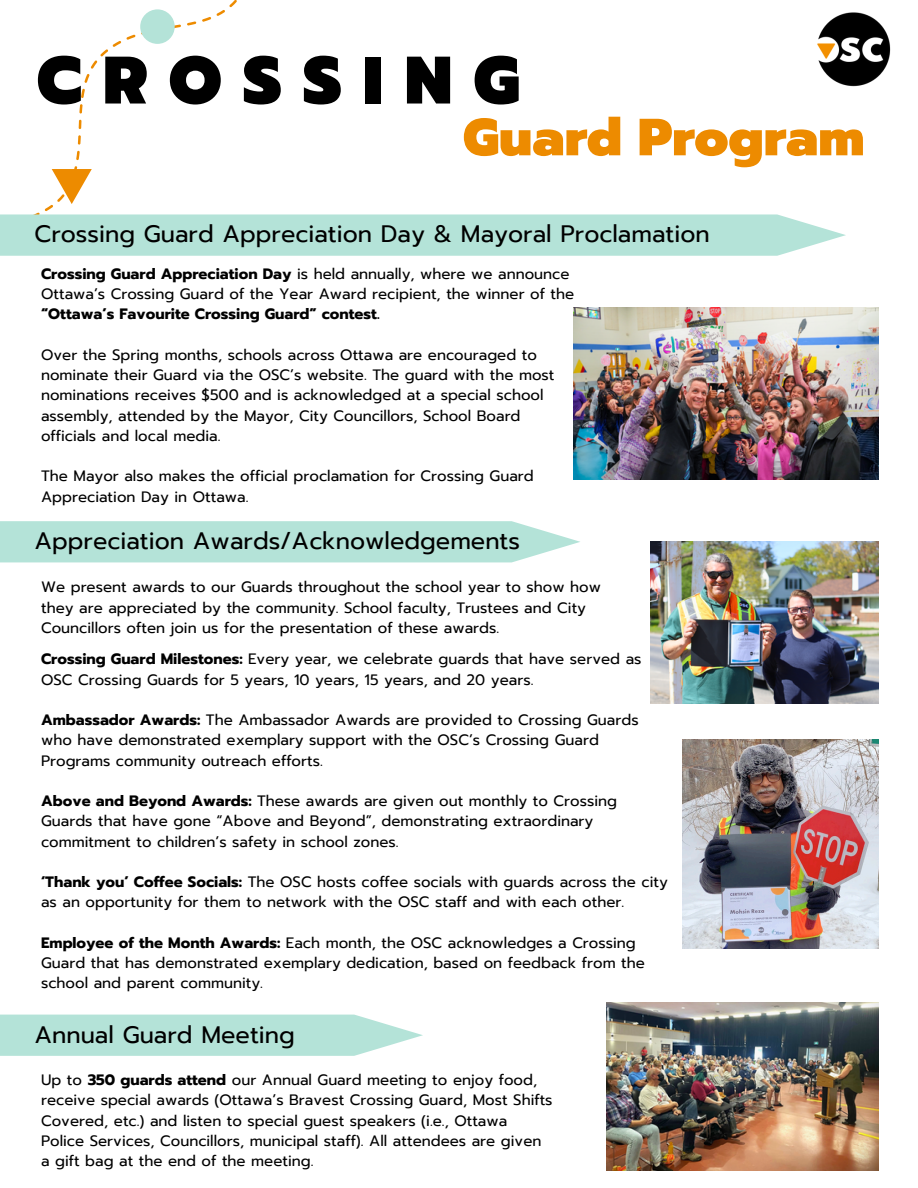
<style>
.page{position:relative;width:918px;height:1188px;background:#fff}
.page>*{position:absolute;margin:0;border:0;box-sizing:border-box;transform-origin:0 0}
.t1{font:900 67.05px "Prompt";letter-spacing:.315em;color:#000}
.t2{font:900 52.2px "Prompt";color:#ed8b00}
.t3{font:23.7px "Prompt";color:#000}
.t4{font:15px/20.2px "Prompt";color:#000}
.s1{font-weight:700}
</style>
<div class="page">
<svg style="left:35px;top:0;width:202px;height:214px"></svg>
<div style="left:140px;top:9px;width:35px;height:35px;background:#b4e3d8;border-radius:50%"></div>
<svg style="left:52px;top:169px;width:40px;height:35px"></svg>
<svg style="left:0;top:214px;width:846px;height:42px;background:#b8e4da"></svg>
<img style="left:574px;top:307px;width:305px;height:173px">
<img style="left:817px;top:12px;width:74px;height:75px">
<svg style="left:0;top:521px;width:580px;height:41px;background:#b8e4da"></svg>
<div style="left:0;top:1015px;width:423px;height:41px;background:#b4e3d8"></div>
<img style="left:607px;top:1003px;width:272px;height:167px">
<img style="left:651px;top:542px;width:227px;height:162px">
<img style="left:682px;top:740px;width:196px;height:208px">
<p class="t1" style="left:37px;top:30px;width:484px">CROSSING</p>
<p class="t2" style="left:463px;top:98px;width:403px">Guard Program</p>
<p class="t3" style="left:34px;top:217px;width:677px">Crossing Guard Appreciation Day &amp; Mayoral Proclamation</p>
<p class="t4" style="left:41px;top:264px;width:535px"><span class="s1">Crossing Guard Appreciation Day</span> is held annually, where we announce<br>Ottawa’s Crossing Guard of the Year Award recipient, the winner of the <span class="s1">“Ottawa’s Favourite Crossing Guard” contest.</span></p>
<p class="t4" style="left:41px;top:345px;width:515px">Over the Spring months, schools across Ottawa are encouraged to nominate their Guard via the OSC’s website. The guard with the most nominations receives $500 and is acknowledged at a special school assembly, attended by the Mayor, City Councillors, School Board officials and local media.</p>
<h3 class="t4" style="left:41px;top:466px;width:494px">The Mayor also makes the official proclamation for Crossing Guard<br>Appreciation Day in Ottawa.</h3>
<h1 class="t3" style="left:34px;top:523px;width:487px">Appreciation Awards/Acknowledgements</h1>
<p class="t4" style="left:41px;top:577px;width:562px">We present awards to our Guards throughout the school year to show how they are appreciated by the community. School faculty, Trustees and City<br>Councillors often join us for the presentation of these awards.</p>
<p class="t4" style="left:41px;top:649px;width:602px"><span class="s1">Crossing Guard Milestones:</span> Every year, we celebrate guards that have served as<br>OSC Crossing Guards for 5 years, 10 years, 15 years, and 20 years.</p>
<p class="t4" style="left:41px;top:710px;width:599px"><span class="s1">Ambassador Awards:</span> The Ambassador Awards are provided to Crossing Guards who have demonstrated exemplary support with the OSC’s Crossing Guard<br>Programs community outreach efforts.</p>
<p class="t4" style="left:41px;top:791px;width:578px"><span class="s1">Above and Beyond Awards:</span> These awards are given out monthly to Crossing<br>Guards that have gone “Above and Beyond”, demonstrating extraordinary commitment to children’s safety in school zones.</p>
<p class="t4" style="left:41px;top:872px;width:628px"><span class="s1">‘Thank you’ Coffee Socials:</span> The OSC hosts coffee socials with guards across the city as an opportunity for them to network with the OSC staff and with each other.</p>
<p class="t4" style="left:41px;top:933px;width:605px"><span class="s1">Employee of the Month Awards:</span> Each month, the OSC acknowledges a Crossing<br>Guard that has demonstrated exemplary dedication, based on feedback from the school and parent community.</p>
<h3 class="t3" style="left:34px;top:1017px;width:262px">Annual Guard Meeting</h3>
<p class="t4" style="left:41px;top:1070px;width:513px">Up to <span class="s1">350 guards attend</span> our Annual Guard meeting to enjoy food, receive special awards (Ottawa’s Bravest Crossing Guard, Most Shifts Covered, etc.) and listen to special guest speakers (i.e., Ottawa Police Services, Councillors, municipal staff). All attendees are given a gift bag at the end of the meeting.</p>
</div>
